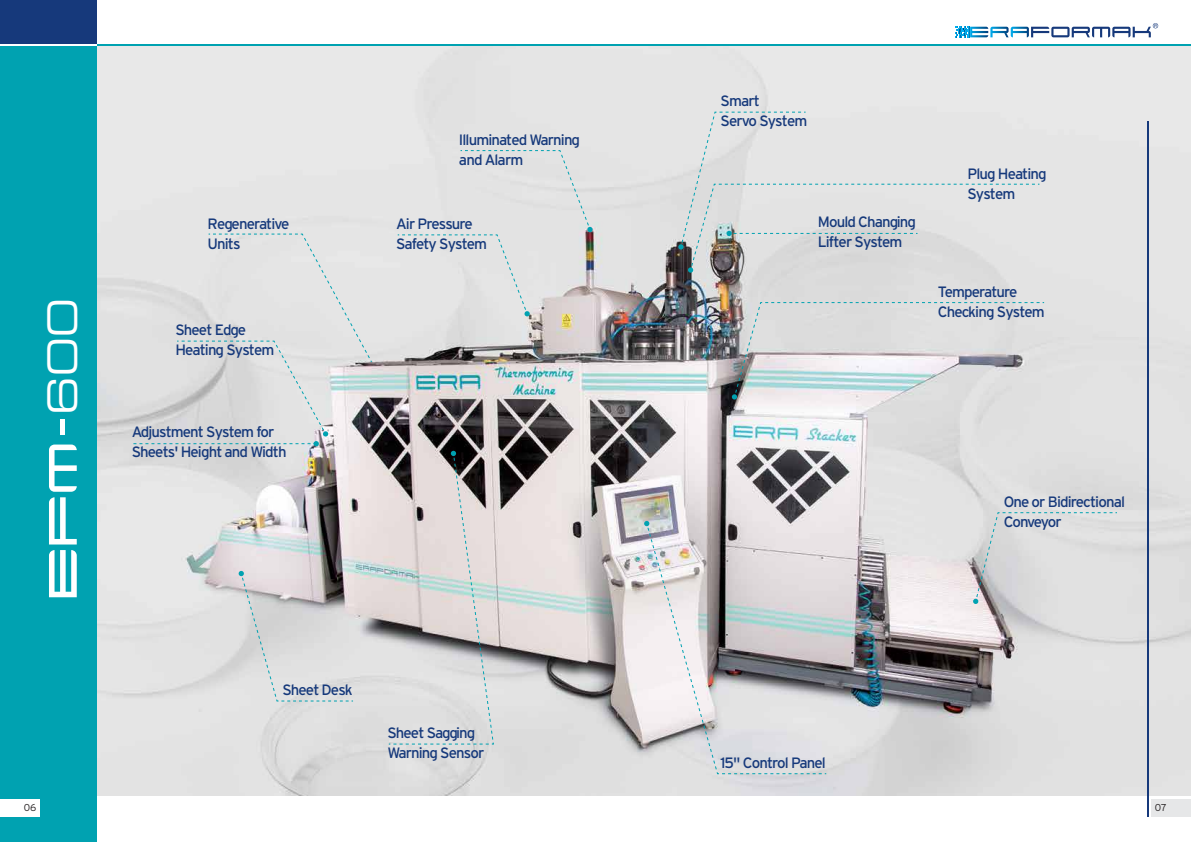
<style>
.page{position:relative;width:1191px;height:842px;background:#fff}
.page>*{position:absolute;margin:0;border:0;box-sizing:border-box;transform-origin:0 0}
.t1{font:55.5px "Xenotron";color:#fff}
.t2{font:15px/20px "Interstate Regular Tr";letter-spacing:-.06em;color:#16397b}
.t3{font:10px "Interstate Light Tr";color:#231f20}
.s1{font-family:"Eurostile LT Extended Two";font-size:54.4px}
.s2{font-family:"Eurostile LT Extended Two";font-size:40.1px}
</style>
<div class="page">
<img style="left:96px;top:46px;width:1095px;height:750px">
<div style="left:0;top:46px;width:96px;height:796px;background:#00a2b1"></div>
<div style="left:0;top:0;width:96px;height:45px;background:#16397b"></div>
<div style="left:0;top:799px;width:39px;height:18px;background:#fff"></div>
<hr style="left:0;top:44px;width:595px;height:2px;background:#00a2b1">
<hr style="left:0;top:44px;width:96px;height:2px;background:#fff">
<svg style="left:238px;top:571px;width:115px;height:131px;background:#d2d2d2"></svg>
<svg style="left:389px;top:451px;width:105px;height:294px;background:#cbc8c7"></svg>
<svg style="left:398px;top:150px;width:195px;height:167px;background:#dfe0e0"></svg>
<svg style="left:133px;top:233px;width:240px;height:213px;background:#dddede"></svg>
<hr style="left:595px;top:44px;width:596px;height:2px;background:#00a2b1">
<hr style="left:1147px;top:121px;width:1px;height:696px;background:#16397b">
<div style="left:1151px;top:799px;width:40px;height:18px;background:#e6e7e8"></div>
<svg style="left:644px;top:521px;width:182px;height:254px;background:#cccbcd"></svg>
<svg style="left:731px;top:302px;width:313px;height:98px;background:#d4d7d9"></svg>
<svg style="left:972px;top:512px;width:145px;height:92px;background:#d7d8d9"></svg>
<svg style="left:678px;top:111px;width:361px;height:162px;background:#dcdddd"></svg>
<svg style="left:955px;top:23px;width:203px;height:14px"></svg>
<h1 class="t1" style="left:43px;top:597px;width:300px;rotate:-90deg">EFM<span class="s1">-</span><span class="s2">600</span></h1>
<p class="t3" style="left:24px;top:802px;width:14px">06</p>
<p class="t2" style="left:459px;top:130px;width:123px">Illuminated Warning and Alarm</p>
<p class="t2" style="left:207px;top:214px;width:83px">Regenerative<br>Units</p>
<p class="t2" style="left:396px;top:214px;width:93px">Air Pressure<br>Safety System</p>
<p class="t2" style="left:175px;top:321px;width:101px">Sheet Edge<br>Heating System</p>
<p class="t2" style="left:132px;top:423px;width:156px">Adjustment System for<br>Sheets' Height and Width</p>
<p class="t2" style="left:282px;top:680px;width:72px">Sheet Desk</p>
<p class="t2" style="left:387px;top:723px;width:98px">Sheet Sagging<br>Warning Sensor</p>
<p class="t2" style="left:720px;top:92px;width:88px">Smart<br>Servo System</p>
<p class="t2" style="left:818px;top:212px;width:100px">Mould Changing<br>Lifter System</p>
<p class="t2" style="left:967px;top:164px;width:81px">Plug Heating<br>System</p>
<p class="t2" style="left:938px;top:282px;width:108px">Temperature<br>Checking System</p>
<p class="t2" style="left:1003px;top:492px;width:123px">One or Bidirectional<br>Conveyor</p>
<p class="t2" style="left:720px;top:753px;width:107px">15" Control Panel</p>
<p class="t3" style="left:1154px;top:802px;width:13px">07</p>
</div>
